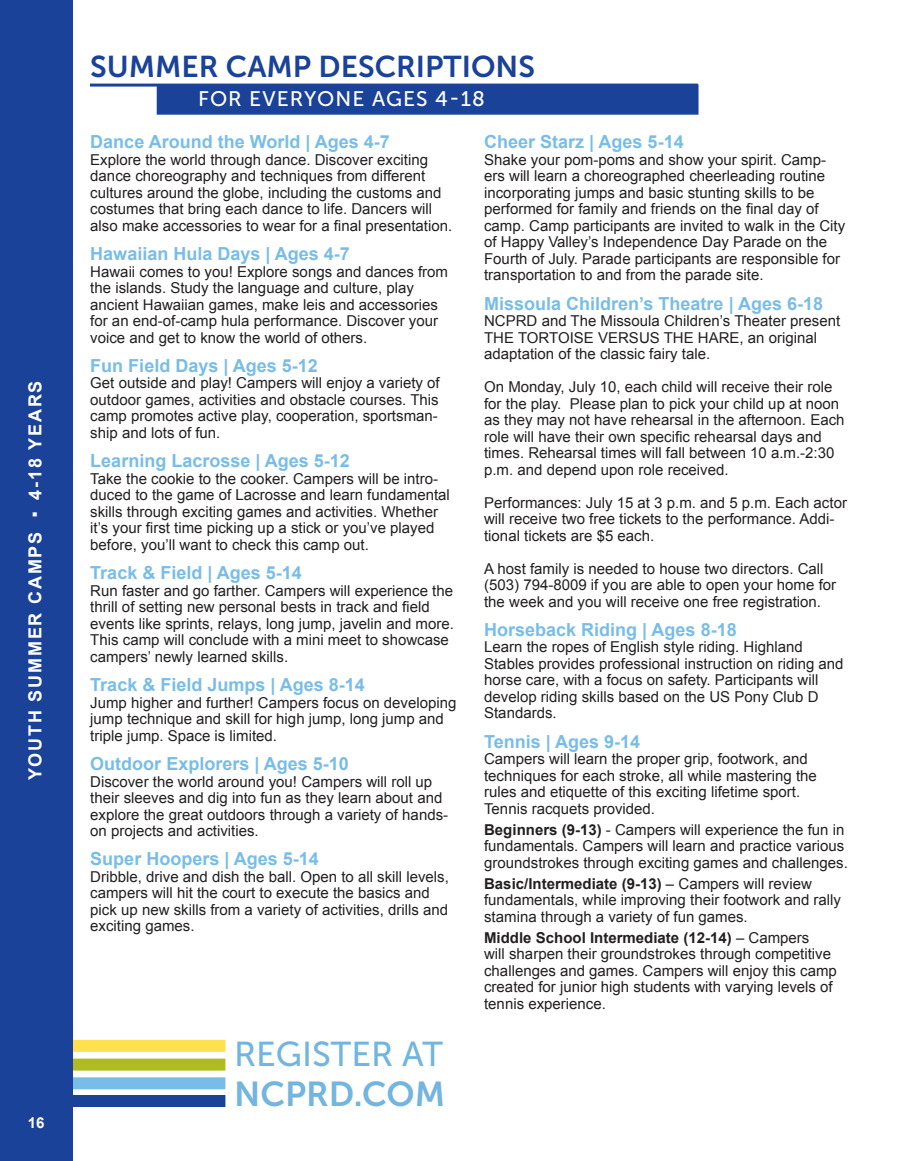
<style>
.page{position:relative;width:905px;height:1161px;background:#fff}
.page>*{position:absolute;margin:0;border:0;box-sizing:border-box;transform-origin:0 0}
.t1{font:34.5px "Museo Sans 500";color:#73b5de}
.t2{font:34.5px "Museo Sans 700";color:#73b5de}
.t3{font:30px "Museo Sans 700";color:#1b4299}
.t4{font:21px "Museo Sans 500";letter-spacing:.05em;color:#fff}
.program_title{font:700 18px "Arial";color:#78bde8}
.subheads{font:700 18px "Arial";color:#78bde8}
.subheads-2{font:700 18px "Arial";letter-spacing:.1em;color:#fff}
.text{font:15px/16.5px "Arial";color:#231f20}
.t5{font:700 15px "Arial";color:#fff}
.s1{font-weight:700}
</style>
<div class="page">
<div style="left:0;top:1040px;width:225px;height:12px;background:#ffe04e"></div>
<div style="left:0;top:1059px;width:225px;height:12px;background:#aebc21"></div>
<div style="left:0;top:1077px;width:225px;height:12px;background:#78bde8"></div>
<div style="left:0;top:1095px;width:225px;height:12px;background:#1b4299"></div>
<div style="left:0;top:0;width:72px;height:1161px;background:#1b4299"></div>
<hr style="left:90px;top:84px;width:607px;height:3px;background:#1b4299">
<div style="left:157px;top:84px;width:541px;height:31px;background:#1b4299;border:2px solid #1b4299"></div>
<p class="subheads-2" style="left:23px;top:517px;width:138px;rotate:-90deg">■ 4-18 YEARS</p>
<p class="subheads-2" style="left:23px;top:780px;width:250px;rotate:-90deg">YOUTH SUMMER CAMPS</p>
<p class="t5" style="left:28px;top:1113px;width:18px">16</p>
<p class="t3" style="left:90px;top:49px;width:446px">SUMMER CAMP DESCRIPTIONS</p>
<p class="t4" style="left:198px;top:87px;width:288px">FOR EVERYONE AGES 4-18</p>
<p class="subheads" style="left:90px;top:130px;width:301px">Dance Around the World | Ages 4-7</p>
<p class="text" style="left:90px;top:151px;width:363px">Explore the world through dance. Discover exciting dance choreography and techniques from different cultures around the globe, including the customs and costumes that bring each dance to life. Dancers will also make accessories to wear for a final presentation.</p>
<p class="program_title" style="left:90px;top:242px;width:261px">Hawaiian Hula Days | Ages 4-7</p>
<p class="text" style="left:90px;top:263px;width:359px">Hawaii comes to you! Explore songs and dances from the islands. Study the language and culture, play ancient Hawaiian games, make leis and accessories for an end-of-camp hula performance. Discover your voice and get to know the world of others.</p>
<p class="program_title" style="left:90px;top:354px;width:229px">Fun Field Days | Ages 5-12</p>
<p class="text" style="left:90px;top:375px;width:351px">Get outside and play! Campers will enjoy a variety of outdoor games, activities and obstacle courses. This camp promotes active play, cooperation, sportsman&shy;ship and lots of fun.</p>
<p class="program_title" style="left:90px;top:449px;width:261px">Learning Lacrosse | Ages 5-12</p>
<p class="text" style="left:90px;top:470px;width:361px">Take the cookie to the cooker. Campers will be intro&shy;duced to the game of Lacrosse and learn fundamental skills through exciting games and activities. Whether it’s your first time picking up a stick or you’ve played before, you’ll want to check this camp out.</p>
<p class="program_title" style="left:90px;top:561px;width:213px">Track &amp; Field | Ages 5-14</p>
<p class="text" style="left:90px;top:582px;width:365px">Run faster and go farther. Campers will experience the thrill of setting new personal bests in track and field events like sprints, relays, long jump, javelin and more.<br>This camp will conclude with a mini meet to showcase campers’ newly learned skills.</p>
<p class="program_title" style="left:90px;top:673px;width:276px">Track &amp; Field Jumps | Ages 8-14</p>
<p class="text" style="left:90px;top:694px;width:367px">Jump higher and further! Campers focus on developing jump technique and skill for high jump, long jump and triple jump. Space is limited.</p>
<p class="program_title" style="left:90px;top:752px;width:260px">Outdoor Explorers | Ages 5-10</p>
<p class="text" style="left:90px;top:773px;width:359px">Discover the world around you! Campers will roll up their sleeves and dig into fun as they learn about and explore the great outdoors through a variety of hands&shy;on projects and activities.</p>
<p class="program_title" style="left:90px;top:847px;width:230px">Super Hoopers | Ages 5-14</p>
<p class="text" style="left:90px;top:869px;width:360px">Dribble, drive and dish the ball. Open to all skill levels, campers will hit the court to execute the basics and pick up new skills from a variety of activities, drills and exciting games.</p>
<p class="program_title" style="left:484px;top:130px;width:201px">Cheer Starz | Ages 5-14</p>
<p class="text" style="left:484px;top:151px;width:362px">Shake your pom-poms and show your spirit. Camp&shy;ers will learn a choreographed cheerleading routine incorporating jumps and basic stunting skills to be performed for family and friends on the final day of camp. Camp participants are invited to walk in the City of Happy Valley’s Independence Day Parade on the Fourth of July. Parade participants are responsible for transportation to and from the parade site.</p>
<p class="program_title" style="left:484px;top:291px;width:340px">Missoula Children’s Theatre | Ages 6-18</p>
<p class="text" style="left:484px;top:313px;width:357px">NCPRD and The Missoula Children’s Theater present<br>THE TORTOISE VERSUS THE HARE, an original adaptation of the classic fairy tale.</p>
<p class="text" style="left:484px;top:379px;width:362px">On Monday, July 10, each child will receive their role for the play. Please plan to pick your child up at noon as they may not have rehearsal in the afternoon. Each role will have their own specific rehearsal days and times. Rehearsal times will fall between 10 a.m.-2:30 p.m. and depend upon role received.</p>
<p class="text" style="left:484px;top:494px;width:364px">Performances: July 15 at 3 p.m. and 5 p.m. Each actor will receive two free tickets to the performance. Addi&shy;tional tickets are $5 each.</p>
<p class="text" style="left:484px;top:560px;width:353px">A host family is needed to house two directors. Call (503) 794-8009 if you are able to open your home for the week and you will receive one free registration.</p>
<p class="program_title" style="left:484px;top:618px;width:254px">Horseback Riding | Ages 8-18</p>
<p class="text" style="left:484px;top:639px;width:361px">Learn the ropes of English style riding. Highland Stables provides professional instruction on riding and horse care, with a focus on safety. Participants will develop riding skills based on the US Pony Club D Standards.</p>
<p class="program_title" style="left:484px;top:730px;width:158px">Tennis | Ages 9-14</p>
<p class="text" style="left:484px;top:751px;width:334px">Campers will learn the proper grip, footwork, and techniques for each stroke, all while mastering the rules and etiquette of this exciting lifetime sport.<br>Tennis racquets provided.</p>
<p class="text" style="left:484px;top:821px;width:365px"><span class="s1">Beginners (9-13)</span> - Campers will experience the fun in fundamentals. Campers will learn and practice various groundstrokes through exciting games and challenges.</p>
<p class="text" style="left:484px;top:875px;width:358px"><span class="s1">Basic/Intermediate (9-13)</span> – Campers will review fundamentals, while improving their footwork and rally stamina through a variety of fun games.</p>
<p class="text" style="left:484px;top:929px;width:354px"><span class="s1">Middle School Intermediate (12-14)</span> – Campers<br>will sharpen their groundstrokes through competitive challenges and games. Campers will enjoy this camp created for junior high students with varying levels of tennis experience.</p>
<p class="t1" style="left:234px;top:1035px;width:210px">REGISTER AT</p>
<p class="t2" style="left:234px;top:1075px;width:212px">NCPRD.COM</p>
</div>
